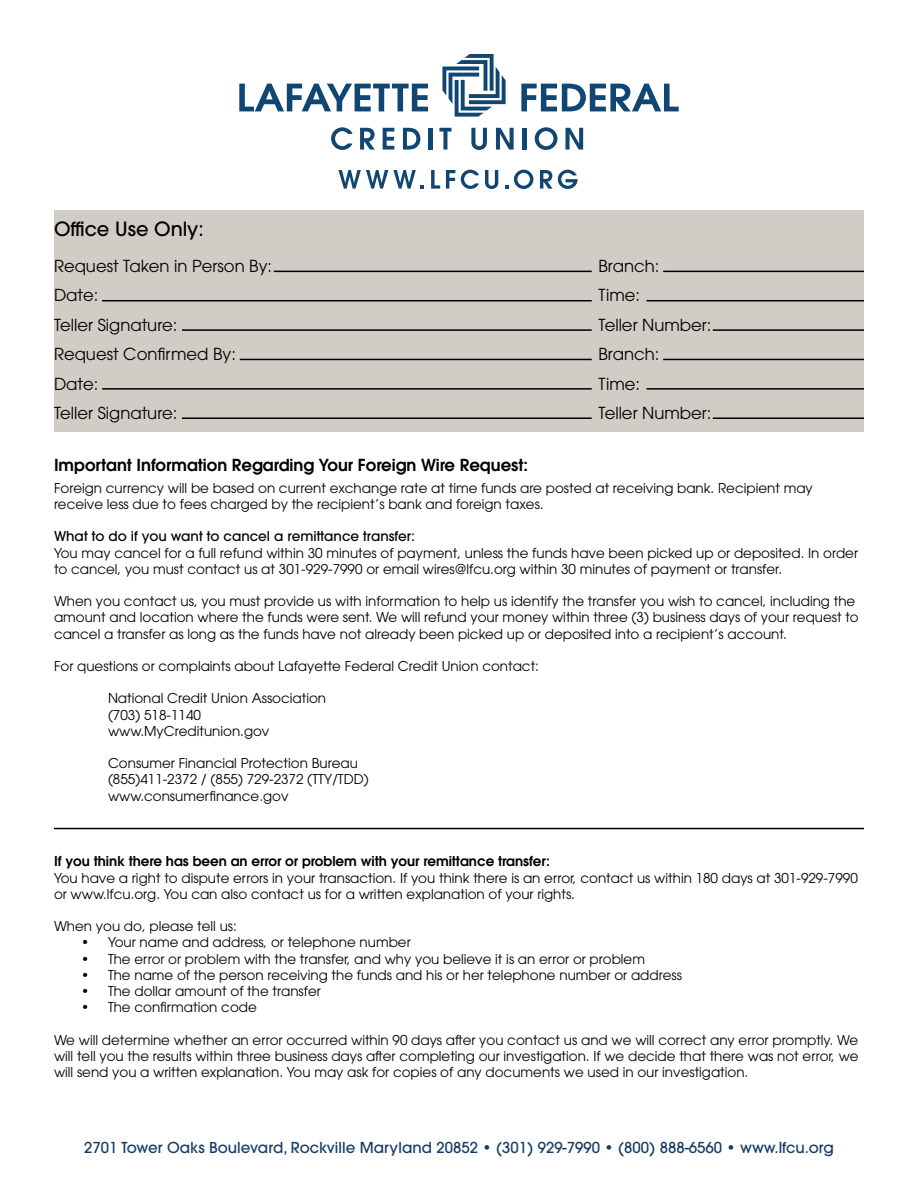
<style>
.page{position:relative;width:918px;height:1188px;background:#fff}
.page>*{position:absolute;margin:0;border:0;box-sizing:border-box;transform-origin:0 0}
.t1{font:500 19.5px "ITC Avant Garde Std";color:#000}
.t2{font:16.5px/29.4px "ITC Avant Garde Std";color:#000}
.t3{font:600 16.5px "ITC Avant Garde Std";color:#000}
.t4{font:500 15px "ITC Avant Garde Std";color:#143d66}
.t5{font:13.5px/16.2px "ITC Avant Garde Std";color:#000}
.t6{font:600 13.5px "ITC Avant Garde Std";color:#000}
.t7{font:500 13.5px "ITC Avant Garde Std";color:#000}
</style>
<div class="page">
<hr style="left:54px;top:828px;width:810px;height:1px;background:#000">
<svg style="left:338px;top:170px;width:86px;height:19px"></svg>
<svg style="left:431px;top:170px;width:9px;height:19px"></svg>
<svg style="left:446px;top:170px;width:9px;height:19px"></svg>
<svg style="left:461px;top:170px;width:18px;height:19px"></svg>
<svg style="left:485px;top:170px;width:13px;height:19px"></svg>
<svg style="left:505px;top:185px;width:3px;height:4px"></svg>
<svg style="left:514px;top:170px;width:19px;height:19px"></svg>
<svg style="left:540px;top:170px;width:38px;height:19px"></svg>
<svg style="left:521px;top:84px;width:158px;height:27px"></svg>
<svg style="left:239px;top:84px;width:189px;height:27px"></svg>
<svg style="left:442px;top:54px;width:64px;height:63px"></svg>
<svg style="left:331px;top:127px;width:22px;height:23px"></svg>
<svg style="left:360px;top:128px;width:15px;height:22px"></svg>
<svg style="left:383px;top:128px;width:11px;height:22px"></svg>
<svg style="left:403px;top:128px;width:17px;height:22px"></svg>
<hr style="left:428px;top:128px;width:4px;height:22px;background:#124672">
<svg style="left:439px;top:128px;width:13px;height:22px"></svg>
<svg style="left:471px;top:128px;width:16px;height:22px"></svg>
<svg style="left:496px;top:128px;width:18px;height:22px"></svg>
<hr style="left:523px;top:128px;width:4px;height:22px;background:#124672">
<svg style="left:535px;top:127px;width:22px;height:23px"></svg>
<svg style="left:565px;top:128px;width:18px;height:22px"></svg>
<div style="left:54px;top:211px;width:810px;height:221px;background:#d1ccc6"></div>
<hr style="left:274px;top:271px;width:318px;height:1px;background:#000">
<hr style="left:663px;top:271px;width:201px;height:1px;background:#000">
<hr style="left:713px;top:329px;width:151px;height:2px;background:#000">
<hr style="left:647px;top:388px;width:217px;height:2px;background:#000">
<hr style="left:647px;top:300px;width:217px;height:1px;background:#000">
<hr style="left:663px;top:359px;width:201px;height:1px;background:#000">
<hr style="left:713px;top:417px;width:151px;height:2px;background:#000">
<hr style="left:102px;top:300px;width:490px;height:1px;background:#000">
<hr style="left:182px;top:329px;width:410px;height:2px;background:#000">
<hr style="left:240px;top:359px;width:352px;height:1px;background:#000">
<hr style="left:102px;top:388px;width:490px;height:2px;background:#000">
<hr style="left:182px;top:417px;width:410px;height:2px;background:#000">
<h1 class="t1" style="left:54px;top:216px;width:151px">Office Use Only:</h1>
<p class="t2" style="left:54px;top:251px;width:220px">Request Taken in Person By:</p>
<p class="t2" style="left:598px;top:251px;width:62px">Branch:</p>
<p class="t2" style="left:54px;top:281px;width:184px">Date:<br>Teller Signature:<br>Request Confirmed By:<br>Date:<br>Teller Signature:</p>
<p class="t2" style="left:598px;top:281px;width:43px">Time:</p>
<p class="t2" style="left:598px;top:310px;width:114px">Teller Number:</p>
<p class="t2" style="left:598px;top:339px;width:62px">Branch:</p>
<p class="t2" style="left:598px;top:369px;width:43px">Time:</p>
<p class="t2" style="left:598px;top:398px;width:114px">Teller Number:</p>
<p class="t3" style="left:54px;top:454px;width:476px">Important Information Regarding Your Foreign Wire Request:</p>
<p class="t5" style="left:54px;top:480px;width:760px">Foreign currency will be based on current exchange rate at time funds are posted at receiving bank. Recipient may receive less due to fees charged by the recipient’s bank and foreign taxes.</p>
<p class="t7" style="left:54px;top:528px;width:362px">What to do if you want to cancel a remittance transfer:</p>
<p class="t5" style="left:54px;top:544px;width:806px">You may cancel for a full refund within 30 minutes of payment, unless the funds have been picked up or deposited. In order to cancel, you must contact us at 301-929-7990 or email wires@lfcu.org within 30 minutes of payment or transfer.</p>
<p class="t5" style="left:54px;top:593px;width:806px">When you contact us, you must provide us with information to help us identify the transfer you wish to cancel, including the amount and location where the funds were sent. We will refund your money within three (3) business days of your request to cancel a transfer as long as the funds have not already been picked up or deposited into a recipient’s account.</p>
<p class="t5" style="left:54px;top:658px;width:487px">For questions or complaints about Lafayette Federal Credit Union contact:</p>
<p class="t5" style="left:108px;top:690px;width:220px">National Credit Union Association (703) 518-1140 www.MyCreditunion.gov</p>
<p class="t5" style="left:108px;top:755px;width:262px">Consumer Financial Protection Bureau (855)411-2372 / (855) 729-2372 (TTY/TDD) www.consumerfinance.gov</p>
<p class="t6" style="left:54px;top:853px;width:498px">If you think there has been an error or problem with your remittance transfer:</p>
<p class="t5" style="left:54px;top:869px;width:805px">You have a right to dispute errors in your transaction. If you think there is an error, contact us within 180 days at 301-929-7990 or www.lfcu.org. You can also contact us for a written explanation of your rights.</p>
<p class="t5" style="left:54px;top:918px;width:184px">When you do, please tell us:</p>
<p class="t5" style="left:81px;top:934px;width:331px">• Your name and address, or telephone number</p>
<p class="t5" style="left:81px;top:950px;width:566px">• The error or problem with the transfer, and why you believe it is an error or problem</p>
<p class="t5" style="left:81px;top:967px;width:602px">• The name of the person receiving the funds and his or her telephone number or address</p>
<p class="t5" style="left:81px;top:983px;width:241px">• The dollar amount of the transfer</p>
<p class="t5" style="left:81px;top:999px;width:177px">• The confirmation code</p>
<p class="t5" style="left:54px;top:1031px;width:806px;text-align:justify">We will determine whether an error occurred within 90 days after you contact us and we will correct any error promptly. We will tell you the results within three business days after completing our investigation. If we decide that there was not error, we will send you a written explanation. You may ask for copies of any documents we used in our investigation.</p>
<p class="t4" style="left:84px;top:1138px;width:751px">2701 Tower Oaks Boulevard, Rockville Maryland 20852 • (301) 929-7990 • (800) 888-6560 • www.lfcu.org</p>
</div>
